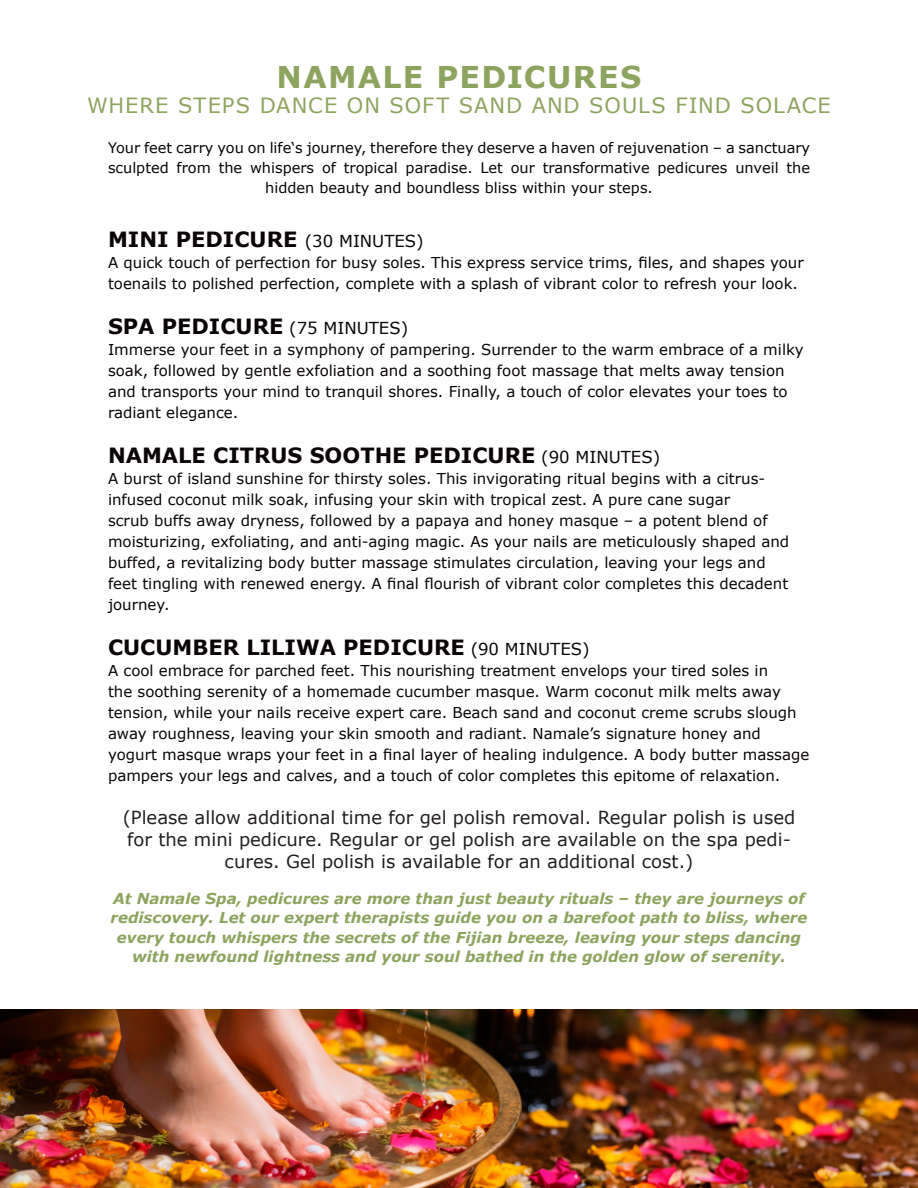
<style>
.page{position:relative;width:918px;height:1188px;background:#fff}
.page>*{position:absolute;margin:0;border:0;box-sizing:border-box;transform-origin:0 0}
.title_1{font:700 30px "Verdana";letter-spacing:.045em;color:#8da45f}
.title_1-2{font:700 21px "Verdana";color:#0a0507}
.title_1-3{font:21px "Verdana";letter-spacing:.045em;color:#8da45f}
.t1{font:18px/21.6px "Verdana";color:#231f20;text-align:center}
.title_1-4{font:15px/21px "Verdana";color:#0a0507}
.title_1-5{font:italic 700 15px/19.5px "Verdana";color:#8da45f;text-align:center}
.title_1-6{font:14.55px/20.4px "Verdana";color:#0a0507;text-align:center}
.s1{font-weight:400;font-size:16.5px}
</style>
<div class="page">
<img style="left:0;top:1010px;width:918px;height:178px">
<p class="title_1" style="left:277px;top:57px;width:366px">NAMALE PEDICURES</p>
<p class="title_1-3" style="left:87px;top:92px;width:745px">WHERE STEPS DANCE ON SOFT SAND AND SOULS FIND SOLACE</p>
<p class="title_1-6" style="left:108px;top:137px;width:704px">Your feet carry you on life‘s journey, therefore they deserve a haven of rejuvenation – a sanctuary sculpted from the whispers of tropical paradise. Let our transformative pedicures unveil the hidden beauty and boundless bliss within your steps.</p>
<p class="title_1-2" style="left:108px;top:226px;width:317px">MINI PEDICURE <span class="s1">(30 MINUTES)</span></p>
<p class="title_1-4" style="left:108px;top:252px;width:697px">A quick touch of perfection for busy soles. This express service trims, files, and shapes your toenails to polished perfection, complete with a splash of vibrant color to refresh your look.</p>
<p class="title_1-2" style="left:108px;top:313px;width:302px">SPA PEDICURE <span class="s1">(75 MINUTES)</span></p>
<p class="title_1-4" style="left:108px;top:339px;width:697px">Immerse your feet in a symphony of pampering. Surrender to the warm embrace of a milky soak, followed by gentle exfoliation and a soothing foot massage that melts away tension and transports your mind to tranquil shores. Finally, a touch of color elevates your toes to radiant elegance.</p>
<p class="title_1-2" style="left:108px;top:442px;width:554px">NAMALE CITRUS SOOTHE PEDICURE <span class="s1">(90 MINUTES)</span></p>
<p class="title_1-4" style="left:108px;top:468px;width:683px">A burst of island sunshine for thirsty soles. This invigorating ritual begins with a citrus&shy;infused coconut milk soak, infusing your skin with tropical zest. A pure cane sugar<br>scrub buffs away dryness, followed by a papaya and honey masque – a potent blend of moisturizing, exfoliating, and anti-aging magic. As your nails are meticulously shaped and buffed, a revitalizing body butter massage stimulates circulation, leaving your legs and feet tingling with renewed energy. A final flourish of vibrant color completes this decadent journey.</p>
<p class="title_1-2" style="left:108px;top:634px;width:483px">CUCUMBER LILIWA PEDICURE <span class="s1">(90 MINUTES)</span></p>
<p class="title_1-4" style="left:108px;top:660px;width:703px">A cool embrace for parched feet. This nourishing treatment envelops your tired soles in<br>the soothing serenity of a homemade cucumber masque. Warm coconut milk melts away tension, while your nails receive expert care. Beach sand and coconut creme scrubs slough away roughness, leaving your skin smooth and radiant. Namale’s signature honey and yogurt masque wraps your feet in a final layer of healing indulgence. A body butter massage pampers your legs and calves, and a touch of color completes this epitome of relaxation.</p>
<p class="t1" style="left:123px;top:807px;width:674px">(Please allow additional time for gel polish removal. Regular polish is used for the mini pedicure. Regular or gel polish are available on the spa pedi&shy;cures. Gel polish is available for an additional cost.)</p>
<p class="title_1-5" style="left:111px;top:888px;width:698px">At Namale Spa, pedicures are more than just beauty rituals – they are journeys of rediscovery. Let our expert therapists guide you on a barefoot path to bliss, where every touch whispers the secrets of the Fijian breeze, leaving your steps dancing with newfound lightness and your soul bathed in the golden glow of serenity.</p>
</div>
